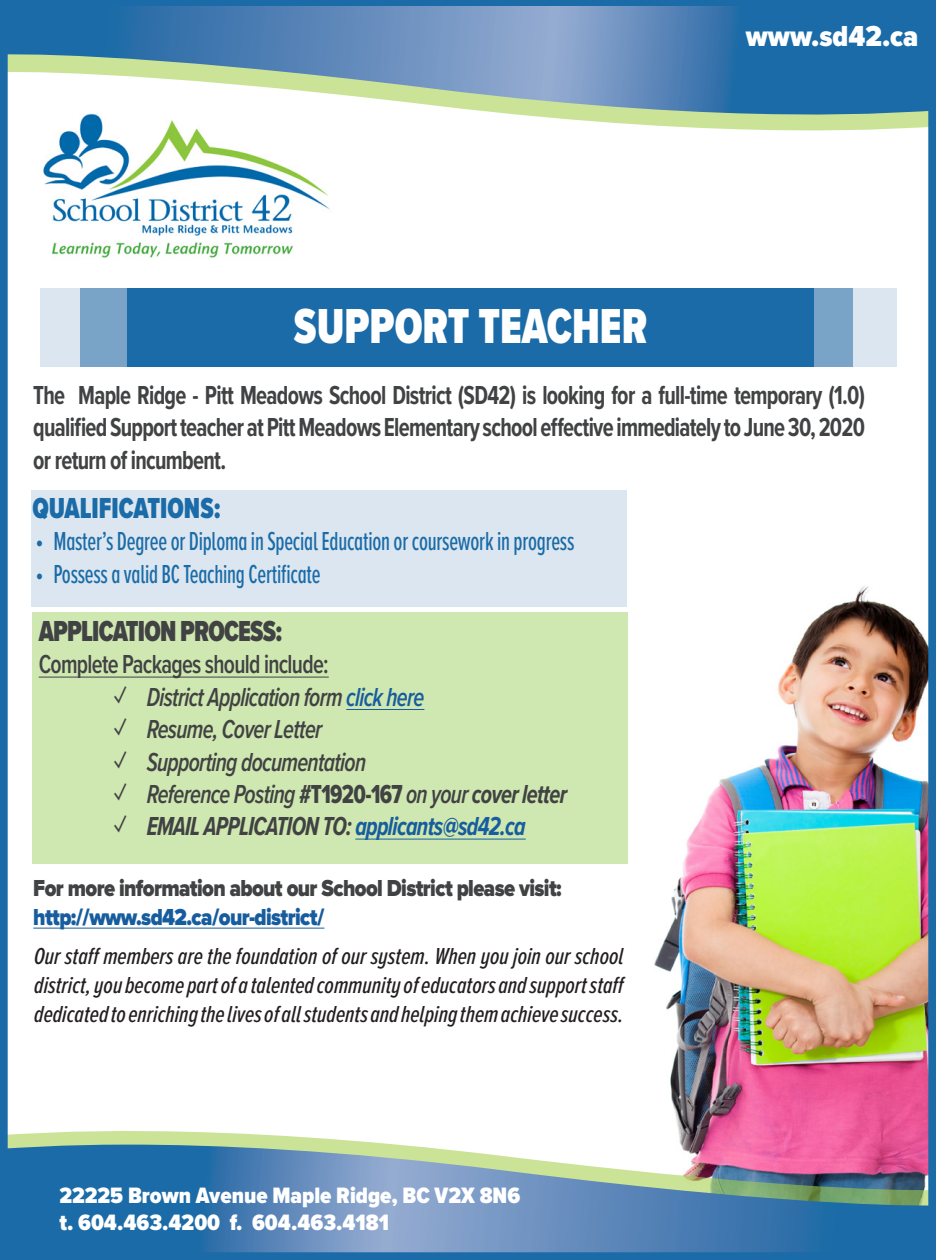
<style>
.page{position:relative;width:936px;height:1260px;background:#fff}
.page>*{position:absolute;margin:0;border:0;box-sizing:border-box;transform-origin:0 0}
.t1{font:900 51px "Proxima Nova Cond";color:#fff;scale:.85 1}
.t2{font:900 30px "Proxima Nova Cond";letter-spacing:-.03em;color:#414243;scale:.85 1}
.t3{font:900 30px "Proxima Nova Cond";color:#1a6ba7;scale:.85 1}
.t4{font:900 30px "Proxima Nova Cond";color:#fff}
.t5{font:700 27px/32.4px "Proxima Nova Cond";letter-spacing:-.03em;color:#414243;text-align:justify;scale:.85 1}
.t6{font:italic 600 27px "Proxima Nova Cond";letter-spacing:-.03em;color:#414243;scale:.85 1}
.t7{font:500 27px "Proxima Nova A Ex Cn";letter-spacing:-.01em;color:#1a6ba7;scale:.85 1}
.t8{font:italic 700 27px "Proxima Nova Cond";letter-spacing:-.03em;color:#414243;scale:.85 1}
.t9{font:600 27px "Proxima Nova Cond";letter-spacing:-.03em;color:#414243;scale:.85 1}
.t10{font:italic 500 24px/28.8px "Proxima Nova A Ex Cn";color:#231f20;text-align:justify}
.t11{font:900 24px "Proxima Nova";letter-spacing:-.03em;color:#414243;scale:.85 1}
.t12{font:900 24px "Proxima Nova";letter-spacing:-.03em;color:#175d9e;scale:.85 1}
.t13{font:900 23.1px "Proxima Nova Cond";color:#fff}
.s1{color:#175d9e}
.s2{font-family:"Proxima Nova Cond Extrabld";font-weight:400;font-style:normal}
.s3{font-weight:700}
.s4{font-weight:600}
</style>
<div class="page">
<img style="left:599px;top:586px;width:328px;height:542px">
<div style="left:32px;top:613px;width:596px;height:251px;background:#cfe7b0"></div>
<div style="left:40px;top:288px;width:856px;height:79px;background:#dbe6f0"></div>
<div style="left:80px;top:288px;width:773px;height:79px;background:#79a4c7"></div>
<div style="left:127px;top:288px;width:687px;height:79px;background:#1a6ba7"></div>
<svg style="left:9px;top:1128px;width:918px;height:17px"></svg>
<svg style="left:9px;top:1145px;width:918px;height:106px;background:#658ab0"></svg>
<svg style="left:684px;top:127px;width:243px;height:4px"></svg>
<div style="left:0;top:0;width:936px;height:1260px;border:8px solid #1a6ba7"></div>
<svg style="left:4px;top:6px;width:932px;height:121px;background:#749fba"></svg>
<hr style="left:39px;top:677px;width:290px;height:1px;background:#414243">
<hr style="left:346px;top:709px;width:78px;height:1px;background:#175d9e">
<hr style="left:355px;top:839px;width:171px;height:1px;background:#175d9e">
<div style="left:32px;top:490px;width:595px;height:117px;background:#dbe6f0"></div>
<img style="left:40px;top:109px;width:293px;height:149px">
<hr style="left:33px;top:928px;width:291px;height:1px;background:#175d9e">
<p class="t4" style="left:746px;top:18px;width:174px">www.sd42.ca</p>
<p class="t1" style="left:294px;top:295px;width:417px">SUPPORT TEACHER</p>
<p class="t5" style="left:33px;top:380px;width:980px">The Maple Ridge - Pitt Meadows School District (SD42) is looking for a full-time temporary (1.0) qualified Support teacher at Pitt Meadows Elementary school effective immediately to June 30, 2020 or return of incumbent.</p>
<p class="t3" style="left:32px;top:490px;width:223px">QUALIFICATIONS:</p>
<p class="t7" style="left:35px;top:525px;width:636px">• Master’s Degree or Diploma in Special Education or coursework in progress</p>
<p class="t7" style="left:35px;top:557px;width:337px">• Possess a valid BC Teaching Certificate</p>
<p class="t2" style="left:39px;top:613px;width:288px">APPLICATION PROCESS:</p>
<p class="t9" style="left:39px;top:648px;width:343px">Complete Packages should include:</p>
<p class="t6" style="left:114px;top:681px;width:367px">✓ District Application form <span class="s1">click here</span></p>
<p class="t6" style="left:114px;top:713px;width:247px">✓ Resume, Cover Letter</p>
<p class="t6" style="left:114px;top:746px;width:299px">✓ Supporting documentation</p>
<p class="t6" style="left:114px;top:778px;width:535px">✓ Reference Posting <span class="s2">#T1920-167</span> on your <span class="s3">cover letter</span></p>
<p class="t8" style="left:114px;top:810px;width:486px"><span class="s4">✓</span> EMAIL APPLICATION TO: <span class="s1">applicants@sd42.ca</span></p>
<p class="t11" style="left:33px;top:874px;width:623px">For more information about our School District please visit:</p>
<p class="t12" style="left:33px;top:902px;width:344px">http://www.sd42.ca/our-district/</p>
<p class="t10" style="left:34px;top:942px;width:593px">Our staff members are the foundation of our system. When you join our school district, you become part of a talented community of educators and support staff dedicated to enriching the lives of all students and helping them achieve success.</p>
<p class="t13" style="left:59px;top:1181px;width:462px">22225 Brown Avenue Maple Ridge, BC V2X 8N6</p>
<p class="t13" style="left:59px;top:1209px;width:331px">t. 604.463.4200 f. 604.463.4181</p>
</div>
